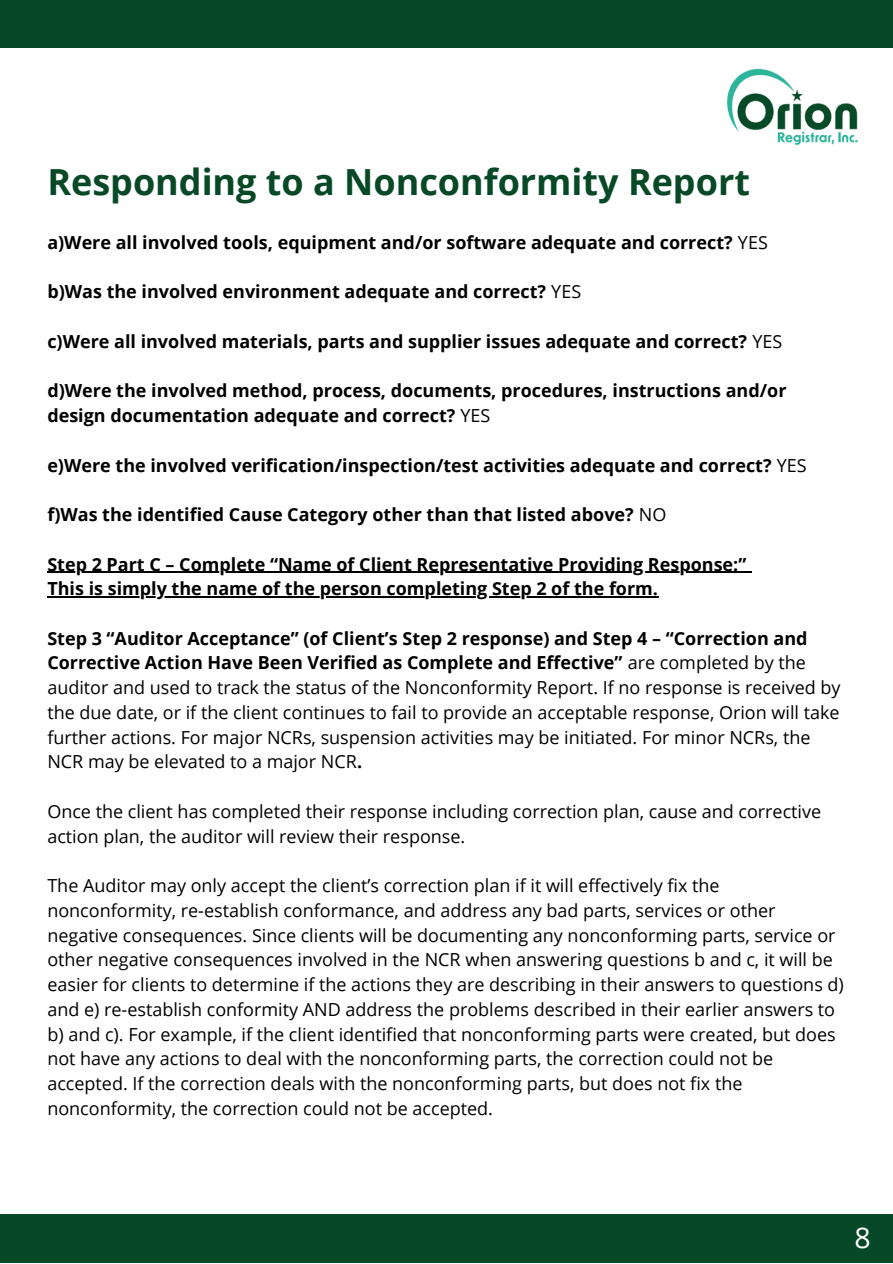
<style>
.page{position:relative;width:893px;height:1264px;background:#fff}
.page>*{position:absolute;margin:0;border:0;box-sizing:border-box;transform-origin:0 0}
.t1{font:700 36px "Open Sans";color:#074927}
.t2{font:28.5px "Open Sans";color:#fff}
.t3{font:18px/24.8px "Open Sans";color:#000}
.t4{font:700 18px/24.8px "Open Sans";color:#000}
.s1{font-weight:400}
.s2{font-weight:700}
</style>
<div class="page">
<div style="left:0;top:1214px;width:892px;height:48px;background:#074927"></div>
<div style="left:0;top:0;width:892px;height:48px;background:#074927"></div>
<hr style="left:47px;top:571px;width:700px;height:1px;background:#000">
<hr style="left:47px;top:596px;width:611px;height:1px;background:#000">
<img style="left:726px;top:68px;width:132px;height:78px">
<h1 class="t1" style="left:47px;top:156px;width:704px">Responding to a Nonconformity Report</h1>
<p class="t4" style="left:47px;top:229px;width:722px">a)Were all involved tools, equipment and/or software adequate and correct? <span class="s1">YES</span></p>
<p class="t4" style="left:47px;top:279px;width:535px">b)Was the involved environment adequate and correct? <span class="s1">YES</span></p>
<p class="t4" style="left:47px;top:328px;width:736px">c)Were all involved materials, parts and supplier issues adequate and correct? <span class="s1">YES</span></p>
<p class="t4" style="left:47px;top:378px;width:740px">d)Were the involved method, process, documents, procedures, instructions and/or design documentation adequate and correct? <span class="s1">YES</span></p>
<p class="t4" style="left:47px;top:452px;width:760px">e)Were the involved verification/inspection/test activities adequate and correct? <span class="s1">YES</span></p>
<p class="t4" style="left:47px;top:501px;width:620px">f)Was the identified Cause Category other than that listed above? <span class="s1">NO</span></p>
<p class="t4" style="left:47px;top:551px;width:700px">Step 2 Part C – Complete “Name of Client Representative Providing Response:”<br>This is simply the name of the person completing Step 2 of the form.</p>
<p class="t3" style="left:47px;top:625px;width:794px"><span class="s2">Step 3 “Auditor Acceptance” (of Client’s Step 2 response) and Step 4 – “Correction and Corrective Action Have Been Verified as Complete and Effective”</span> are completed by the auditor and used to track the status of the Nonconformity Report. If no response is received by the due date, or if the client continues to fail to provide an acceptable response, Orion will take further actions. For major NCRs, suspension activities may be initiated. For minor NCRs, the NCR may be elevated to a major NCR<span class="s2">.</span></p>
<p class="t3" style="left:47px;top:798px;width:775px">Once the client has completed their response including correction plan, cause and corrective action plan, the auditor will review their response.</p>
<p class="t3" style="left:47px;top:872px;width:798px">The Auditor may only accept the client’s correction plan if it will effectively fix the nonconformity, re-establish conformance, and address any bad parts, services or other negative consequences. Since clients will be documenting any nonconforming parts, service or other negative consequences involved in the NCR when answering questions b and c, it will be easier for clients to determine if the actions they are describing in their answers to questions d) and e) re-establish conformity AND address the problems described in their earlier answers to b) and c). For example, if the client identified that nonconforming parts were created, but does not have any actions to deal with the nonconforming parts, the correction could not be accepted. If the correction deals with the nonconforming parts, but does not fix the nonconformity, the correction could not be accepted.</p>
<h2 class="t2" style="left:854px;top:1217px;width:18px">8</h2>
</div>
